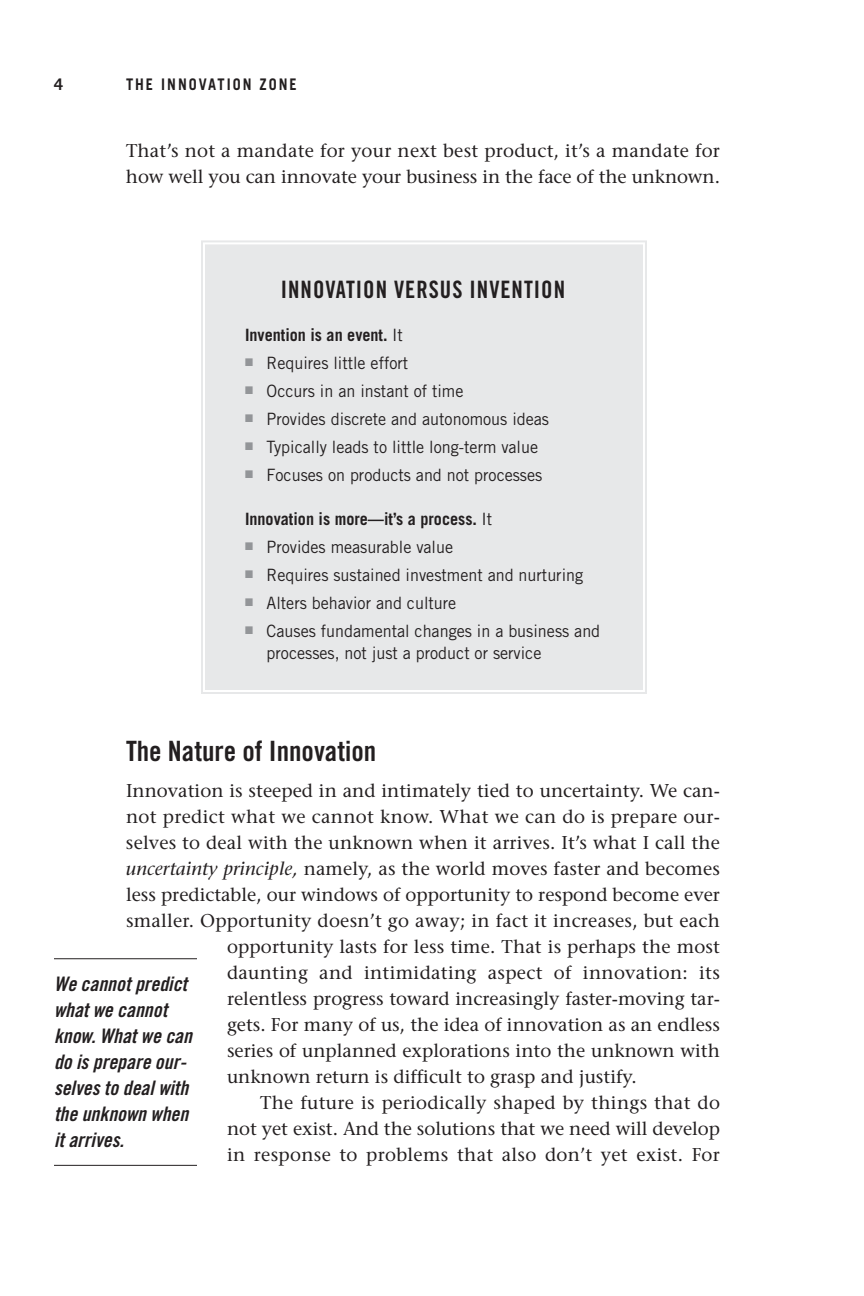
<style>
.page{position:relative;width:864px;height:1296px;background:#fff}
.page>*{position:absolute;margin:0;border:0;box-sizing:border-box;transform-origin:0 0}
.t1{font:28px "Trade Gothic Bold Cond Twenty";color:#231f20}
.t2{font:24px "Trade Gothic Bold Cond Twenty";letter-spacing:.045em;color:#231f20;scale:.95 1}
.t3{font:20px/26px "Trade Gothic Bold Cond Twenty Obl";color:#231f20}
.t4{font:18.4px/26px "Stone Serif";letter-spacing:.005em;color:#231f20}
.t5{font:17px/22px "Trade Gothic";color:#231f20;scale:.95 1}
.t6{font:700 17px "Trade Gothic";color:#231f20;scale:.95 1}
.t7{font:700 16px "Trade Gothic";letter-spacing:.14em;color:#231f20;scale:.9 1}
.t8{font:700 16px "Trade Gothic";letter-spacing:.14em;color:#231f20}
.s1{font-weight:400}
.s2{font-style:italic}
</style>
<div class="page">
<div style="left:207px;top:246px;width:434px;height:442px;background:#e7e8e9"></div>
<div style="left:201px;top:240px;width:446px;height:454px;border:2px solid #e7e8e9"></div>
<div style="left:205px;top:244px;width:438px;height:446px;border:2px solid #e7e8e9"></div>
<hr style="left:54px;top:958px;width:143px;height:1px;background:#231f20">
<hr style="left:54px;top:1165px;width:143px;height:1px;background:#231f20">
<p class="t8" style="left:54px;top:74px;width:10px">4</p>
<p class="t7" style="left:126px;top:74px;width:191px">THE INNOVATION ZONE</p>
<p class="t4" style="left:126px;top:137px;width:596px">That’s not a mandate for your next best product, it’s a mandate for how well you can innovate your business in the face of the unknown.</p>
<h2 class="t2" style="left:281px;top:275px;width:301px">INNOVATION VERSUS INVENTION</h2>
<p class="t6" style="left:245px;top:324px;width:168px">Invention is an event. <span class="s1">It</span></p>
<p class="t5" style="left:245px;top:351px;width:173px"><sup>■</sup> Requires little effort</p>
<p class="t5" style="left:245px;top:379px;width:231px"><sup>■</sup> Occurs in an instant of time</p>
<p class="t5" style="left:245px;top:407px;width:322px"><sup>■</sup> Provides discrete and autonomous ideas</p>
<p class="t5" style="left:245px;top:435px;width:310px"><sup>■</sup> Typically leads to little long-term value</p>
<p class="t5" style="left:245px;top:463px;width:315px"><sup>■</sup> Focuses on products and not processes</p>
<p class="t6" style="left:245px;top:508px;width:262px">Innovation is more—it’s a process. <span class="s1">It</span></p>
<p class="t5" style="left:245px;top:535px;width:221px"><sup>■</sup> Provides measurable value</p>
<p class="t5" style="left:245px;top:563px;width:358px"><sup>■</sup> Requires sustained investment and nurturing</p>
<p class="t5" style="left:245px;top:591px;width:224px"><sup>■</sup> Alters behavior and culture</p>
<p class="t5" style="left:267px;top:619px;width:353px;text-indent:-22px"><sup>■</sup> Causes fundamental changes in a business and processes, not just a product or service</p>
<h1 class="t1" style="left:126px;top:734px;width:252px">The Nature of Innovation</h1>
<p class="t4" style="left:126px;top:778px;width:595px">Innovation is steeped in and intimately tied to uncertainty. We can-</p>
<p class="t4" style="left:126px;top:804px;width:596px">not predict what we cannot know. What we can do is prepare our-</p>
<p class="t4" style="left:126px;top:830px;width:595px">selves to deal with the unknown when it arrives. It’s what I call the</p>
<p class="t4" style="left:126px;top:856px;width:595px"><span class="s2">uncertainty principle,</span> namely, as the world moves faster and becomes</p>
<p class="t4" style="left:126px;top:882px;width:596px">less predictable, our windows of opportunity to respond become ever</p>
<p class="t4" style="left:126px;top:908px;width:595px">smaller. Opportunity doesn’t go away; in fact it increases, but each</p>
<p class="t4" style="left:227px;top:934px;width:494px">opportunity lasts for less time. That is perhaps the most</p>
<p class="t4" style="left:227px;top:960px;width:494px">daunting and intimidating aspect of innovation: its</p>
<p class="t4" style="left:227px;top:986px;width:494px">relentless progress toward increasingly faster-moving tar-</p>
<p class="t4" style="left:227px;top:1012px;width:495px">gets. For many of us, the idea of innovation as an endless</p>
<p class="t4" style="left:227px;top:1038px;width:495px">series of unplanned explorations into the unknown with</p>
<p class="t4" style="left:227px;top:1064px;width:411px">unknown return is difficult to grasp and justify.</p>
<p class="t4" style="left:260px;top:1090px;width:461px">The future is periodically shaped by things that do</p>
<p class="t4" style="left:227px;top:1116px;width:494px">not yet exist. And the solutions that we need will develop</p>
<p class="t4" style="left:227px;top:1142px;width:494px">in response to problems that also don’t yet exist. For</p>
<p class="t3" style="left:54px;top:971px;width:140px">We cannot predict what we cannot know. What we can do is prepare our&shy;selves to deal with the unknown when it arrives.</p>
</div>
